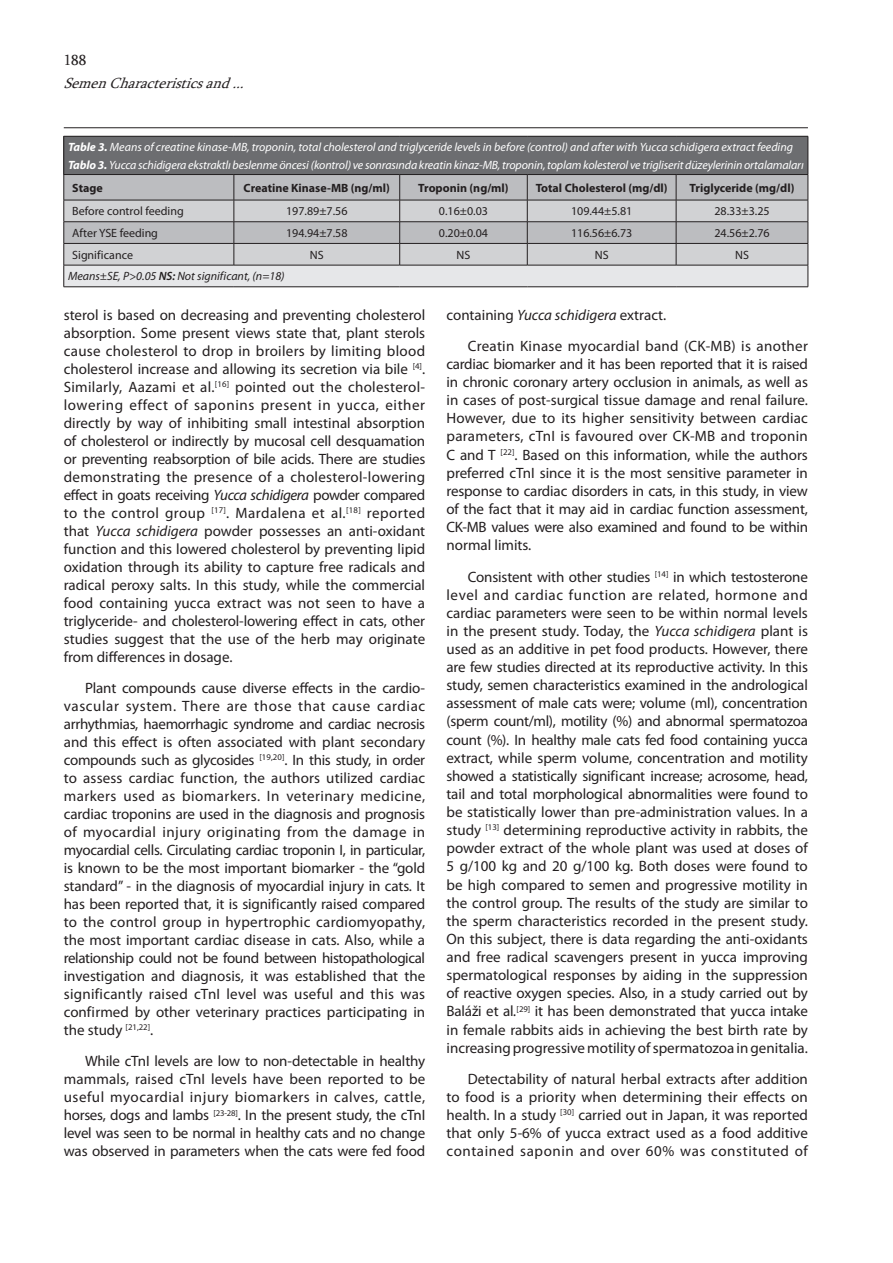
<style>
.page{position:relative;width:893px;height:1263px;background:#fff}
.page>*{position:absolute;margin:0;border:0;box-sizing:border-box;transform-origin:0 0}
.METIN{font:15px/18px "Myriad Pro";color:#231f20;text-align:justify}
.UST_BILGI_SOL{font:italic 15px "Sylfaen";color:#231f20}
.sol_numara{font:15px "Sylfaen";color:#231f20}
.TABLO{font:italic 12px "Myriad Pro";letter-spacing:-.01em;color:#fff}
.TABLO-2{font:12px "Myriad Pro";color:#231f20}
.TABLO-3{font:700 12px "Myriad Pro";color:#231f20}
.TABLO-4{font:italic 12px "Myriad Pro";color:#231f20}
.s1{font-weight:700}
.s2{font-weight:600}
.s3{font-style:italic}
</style>
<div class="page">
<hr style="left:64px;top:127px;width:744px;height:1px;background:#231f20">
<div style="left:64px;top:136px;width:744px;height:39px;background:#6c6d70"></div>
<hr style="left:64px;top:136px;width:170px;height:1px;background:#231f20">
<hr style="left:64px;top:136px;width:1px;height:38px;background:#231f20">
<hr style="left:234px;top:136px;width:166px;height:1px;background:#231f20">
<hr style="left:400px;top:136px;width:127px;height:1px;background:#231f20">
<hr style="left:527px;top:136px;width:149px;height:1px;background:#231f20">
<hr style="left:676px;top:136px;width:132px;height:1px;background:#231f20">
<hr style="left:808px;top:136px;width:1px;height:38px;background:#231f20">
<hr style="left:64px;top:174px;width:170px;height:1px;background:#231f20">
<hr style="left:234px;top:174px;width:166px;height:1px;background:#231f20">
<hr style="left:400px;top:174px;width:127px;height:1px;background:#231f20">
<hr style="left:527px;top:174px;width:149px;height:1px;background:#231f20">
<hr style="left:676px;top:174px;width:132px;height:1px;background:#231f20">
<svg style="left:64px;top:175px;width:745px;height:112px;background:#c3c4c6"></svg>
<hr style="left:64px;top:287px;width:170px;height:1px;background:#231f20">
<hr style="left:234px;top:287px;width:166px;height:1px;background:#231f20">
<hr style="left:400px;top:287px;width:127px;height:1px;background:#231f20">
<hr style="left:527px;top:287px;width:149px;height:1px;background:#231f20">
<hr style="left:676px;top:287px;width:132px;height:1px;background:#231f20">
<p class="sol_numara" style="left:64px;top:50px;width:24px">188</p>
<p class="UST_BILGI_SOL" style="left:64px;top:73px;width:188px">SemenCharacteristicsand...</p>
<p class="TABLO" style="left:68px;top:139px;width:727px"><span class="s1">Table 3.</span> Means of creatine kinase-MB, troponin, total cholesterol and triglyceride levels in before (control) and after with Yucca schidigera extract feeding</p>
<p class="TABLO" style="left:68px;top:158px;width:737px"><span class="s1">Tablo 3.</span> Yucca schidigera ekstraktlı beslenme öncesi (kontrol) ve sonrasında kreatin kinaz-MB, troponin, toplam kolesterol ve trigliserit düzeylerinin ortalamaları</p>
<p class="TABLO-3" style="left:72px;top:180px;width:32px">Stage</p>
<p class="TABLO-3" style="left:244px;top:180px;width:148px">Creatine Kinase-MB (ng/ml)</p>
<p class="TABLO-3" style="left:418px;top:180px;width:92px">Troponin (ng/ml)</p>
<p class="TABLO-3" style="left:536px;top:180px;width:133px">Total Cholesterol (mg/dl)</p>
<p class="TABLO-3" style="left:690px;top:180px;width:106px">Triglyceride (mg/dl)</p>
<p class="TABLO-2" style="left:72px;top:204px;width:113px">Before control feeding</p>
<p class="TABLO-2" style="left:286px;top:204px;width:63px">197.89±7.56</p>
<p class="TABLO-2" style="left:439px;top:204px;width:51px">0.16±0.03</p>
<p class="TABLO-2" style="left:571px;top:204px;width:63px">109.44±5.81</p>
<p class="TABLO-2" style="left:714px;top:204px;width:57px">28.33±3.25</p>
<p class="TABLO-2" style="left:72px;top:226px;width:87px">After YSE feeding</p>
<p class="TABLO-2" style="left:286px;top:226px;width:63px">194.94±7.58</p>
<p class="TABLO-2" style="left:439px;top:226px;width:51px">0.20±0.04</p>
<p class="TABLO-2" style="left:571px;top:226px;width:63px">116.56±6.73</p>
<p class="TABLO-2" style="left:714px;top:226px;width:57px">24.56±2.76</p>
<p class="TABLO-2" style="left:72px;top:247px;width:62px">Significance</p>
<p class="TABLO-2" style="left:310px;top:247px;width:15px">NS</p>
<p class="TABLO-2" style="left:457px;top:247px;width:15px">NS</p>
<p class="TABLO-2" style="left:595px;top:247px;width:15px">NS</p>
<p class="TABLO-2" style="left:735px;top:247px;width:15px">NS</p>
<p class="TABLO-4" style="left:68px;top:269px;width:218px">Means±SE, P&gt;0.05 <span class="s2">NS:</span> Not significant, (n=18)</p>
<p class="METIN" style="left:64px;top:306px;width:363px">sterol is based on decreasing and preventing cholesterol absorption. Some present views state that, plant sterols cause cholesterol to drop in broilers by limiting blood cholesterol increase and allowing its secretion via bile <sup>[4]</sup>.<br>Similarly, Aazami et al.<sup>[16]</sup> pointed out the cholesterol&shy;lowering effect of saponins present in yucca, either directly by way of inhibiting small intestinal absorption of cholesterol or indirectly by mucosal cell desquamation or preventing reabsorption of bile acids. There are studies demonstrating the presence of a cholesterol-lowering effect in goats receiving <span class="s3">Yucca schidigera</span> powder compared to the control group <sup>[17]</sup>. Mardalena et al.<sup>[18]</sup> reported that <span class="s3">Yucca schidigera</span> powder possesses an anti-oxidant function and this lowered cholesterol by preventing lipid oxidation through its ability to capture free radicals and radical peroxy salts. In this study, while the commercial food containing yucca extract was not seen to have a triglyceride- and cholesterol-lowering effect in cats, other studies suggest that the use of the herb may originate from differences in dosage.</p>
<p class="METIN" style="left:64px;top:679px;width:363px;text-indent:21px">Plant compounds cause diverse effects in the cardio&shy;vascular system. There are those that cause cardiac arrhythmias, haemorrhagic syndrome and cardiac necrosis and this effect is often associated with plant secondary compounds such as glycosides <sup>[19,20]</sup>. In this study, in order to assess cardiac function, the authors utilized cardiac markers used as biomarkers. In veterinary medicine, cardiac troponins are used in the diagnosis and prognosis of myocardial injury originating from the damage in myocardial cells. Circulating cardiac troponin I, in particular, is known to be the most important biomarker - the “gold standard” - in the diagnosis of myocardial injury in cats. It has been reported that, it is significantly raised compared to the control group in hypertrophic cardiomyopathy, the most important cardiac disease in cats. Also, while a relationship could not be found between histopathological investigation and diagnosis, it was established that the significantly raised cTnI level was useful and this was confirmed by other veterinary practices participating in the study <sup>[21,22]</sup>.</p>
<p class="METIN" style="left:64px;top:1052px;width:363px;text-indent:21px">While cTnI levels are low to non-detectable in healthy mammals, raised cTnI levels have been reported to be useful myocardial injury biomarkers in calves, cattle, horses, dogs and lambs <sup>[23-28]</sup>. In the present study, the cTnI level was seen to be normal in healthy cats and no change was observed in parameters when the cats were fed food</p>
<p class="METIN" style="left:446px;top:306px;width:221px">containing <span class="s3">Yucca schidigera</span> extract.</p>
<p class="METIN" style="left:446px;top:336px;width:363px;text-indent:21px">Creatin Kinase myocardial band (CK-MB) is another cardiac biomarker and it has been reported that it is raised in chronic coronary artery occlusion in animals, as well as in cases of post-surgical tissue damage and renal failure.<br>However, due to its higher sensitivity between cardiac parameters, cTnI is favoured over CK-MB and troponin C and T <sup>[22]</sup>. Based on this information, while the authors preferred cTnI since it is the most sensitive parameter in response to cardiac disorders in cats, in this study, in view of the fact that it may aid in cardiac function assessment, CK-MB values were also examined and found to be within normal limits.</p>
<p class="METIN" style="left:446px;top:567px;width:363px;text-indent:21px">Consistent with other studies <sup>[14]</sup> in which testosterone level and cardiac function are related, hormone and cardiac parameters were seen to be within normal levels in the present study. Today, the <span class="s3">Yucca schidigera</span> plant is used as an additive in pet food products. However, there are few studies directed at its reproductive activity. In this study, semen characteristics examined in the andrological assessment of male cats were; volume (ml), concentration (sperm count/ml), motility (%) and abnormal spermatozoa count (%). In healthy male cats fed food containing yucca extract, while sperm volume, concentration and motility showed a statistically significant increase; acrosome, head, tail and total morphological abnormalities were found to be statistically lower than pre-administration values. In a study <sup>[13]</sup> determining reproductive activity in rabbits, the powder extract of the whole plant was used at doses of 5 g/100 kg and 20 g/100 kg. Both doses were found to be high compared to semen and progressive motility in the control group. The results of the study are similar to the sperm characteristics recorded in the present study.<br>On this subject, there is data regarding the anti-oxidants and free radical scavengers present in yucca improving spermatological responses by aiding in the suppression of reactive oxygen species. Also, in a study carried out by Baláži et al<span class="s3">.</span><sup>[29]</sup> it has been demonstrated that yucca intake in female rabbits aids in achieving the best birth rate by increasing progressive motility of spermatozoa in genitalia.</p>
<p class="METIN" style="left:446px;top:1070px;width:363px;text-indent:21px">Detectability of natural herbal extracts after addition to food is a priority when determining their effects on health. In a study <sup>[30]</sup> carried out in Japan, it was reported that only 5-6% of yucca extract used as a food additive contained saponin and over 60% was constituted of</p>
</div>
